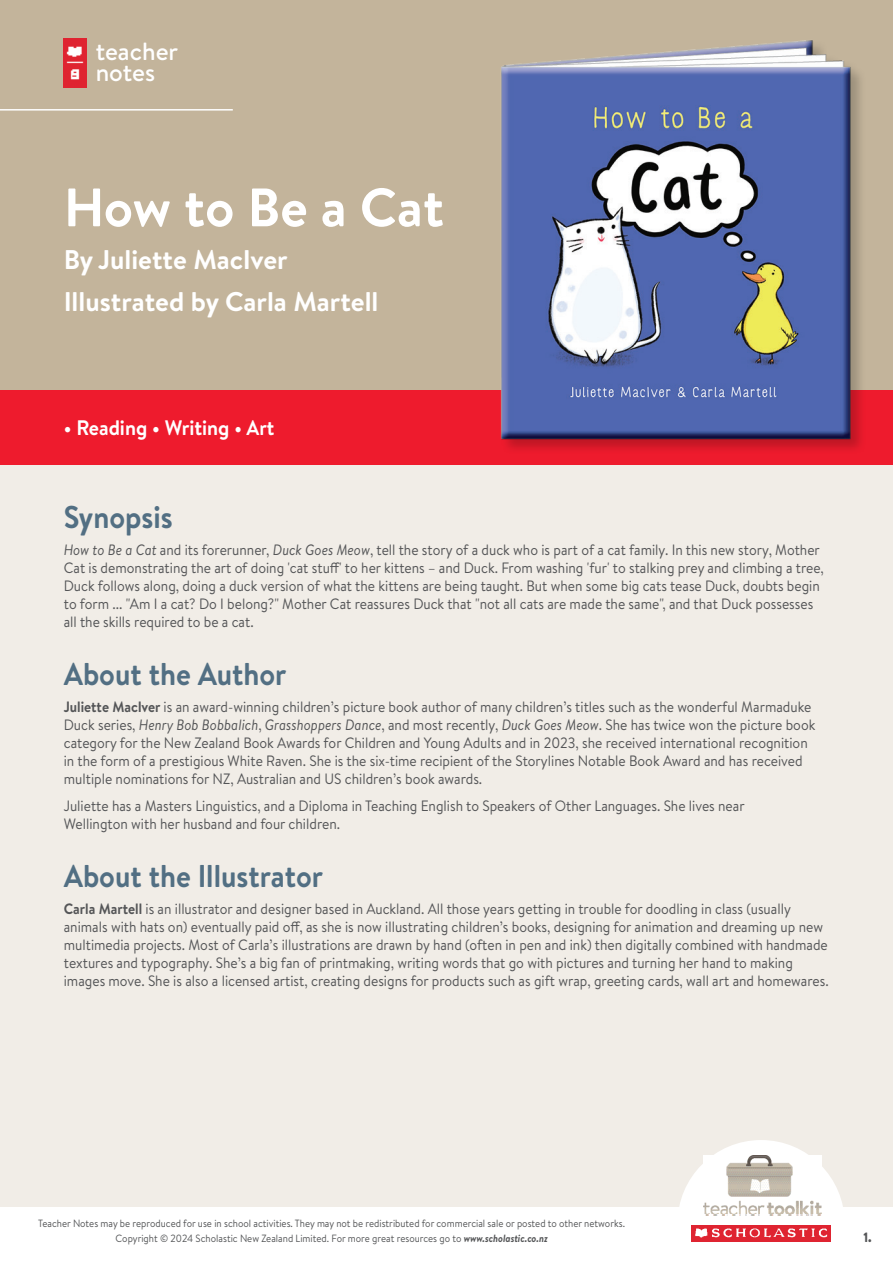
<style>
.page{position:relative;width:893px;height:1263px;background:#f1ede7}
.page>*{position:absolute;margin:0;border:0;box-sizing:border-box;transform-origin:0 0}
.t1{font:700 54px "Brandon Text";letter-spacing:-.005em;color:#fff}
.t2{font:700 31.5px "Brandon Text";color:#526f83;scale:.92 1}
.t3{font:700 27px/42.5px "Brandon Text";color:#fff}
.t4{font:500 24.9px/21.3px "Brandon Text";color:#fff}
.t5{font:700 21px "Brandon Text";color:#fff;scale:.95 1}
.t6{font:15px/18px "Brandon Text";color:#545557;scale:.92 1}
.t7{font:900 13.5px "Brandon Text";color:#545557;scale:.92 1}
.t8{font:10.5px/15px "Brandon Text";color:#545557;text-align:center;scale:.92 1}
.s1{font-style:italic}
.s2{font-weight:700}
.s3{font-weight:700;font-style:italic}
</style>
<div class="page">
<svg style="left:679px;top:1140px;width:164px;height:67px"></svg>
<div style="left:0;top:1207px;width:893px;height:56px;background:#fff"></div>
<img style="left:691px;top:1225px;width:139px;height:17px">
<img style="left:704px;top:1155px;width:118px;height:61px">
<div style="left:0;top:0;width:893px;height:399px;background:#c3b49b"></div>
<div style="left:0;top:391px;width:893px;height:74px;background:#ee1b2d"></div>
<img style="left:64px;top:38px;width:22px;height:49px">
<hr style="left:0;top:109px;width:233px;height:2px;background:#fff">
<img style="left:500px;top:40px;width:367px;height:410px">
<h3 class="t4" style="left:96px;top:40px;width:84px">teacher notes</h3>
<h1 class="t1" style="left:64px;top:170px;width:382px">How to Be a Cat</h1>
<h3 class="t3" style="left:64px;top:238px;width:316px">By Juliette MacIver<br>Illustrated by Carla Martell</h3>
<h3 class="t5" style="left:64px;top:413px;width:223px">• Reading • Writing • Art</h3>
<h2 class="t2" style="left:64px;top:496px;width:120px">Synopsis</h2>
<p class="t6" style="left:64px;top:540px;width:828px"><span class="s1">How to Be a Cat</span> and its forerunner, <span class="s1">Duck Goes Meow</span>, tell the story of a duck who is part of a cat family. In this new story, Mother Cat is demonstrating the art of doing 'cat stuff' to her kittens – and Duck. From washing 'fur' to stalking prey and climbing a tree, Duck follows along, doing a duck version of what the kittens are being taught. But when some big cats tease Duck, doubts begin to form ... "Am I a cat? Do I belong?" Mother Cat reassures Duck that "not all cats are made the same", and that Duck possesses all the skills required to be a cat.</p>
<h2 class="t2" style="left:64px;top:653px;width:244px">About the Author</h2>
<p class="t6" style="left:64px;top:697px;width:818px"><span class="s2">Juliette MacIver</span> is an award-winning children’s picture book author of many children’s titles such as the wonderful Marmaduke Duck series, <span class="s1">Henry Bob Bobbalich</span>, <span class="s1">Grasshoppers Dance</span>, and most recently, <span class="s1">Duck Goes Meow</span>. She has twice won the picture book category for the New Zealand Book Awards for Children and Young Adults and in 2023, she received international recognition in the form of a prestigious White Raven. She is the six-time recipient of the Storylines Notable Book Award and has received multiple nominations for NZ, Australian and US children’s book awards.</p>
<p class="t6" style="left:64px;top:796px;width:742px">Juliette has a Masters Linguistics, and a Diploma in Teaching English to Speakers of Other Languages. She lives near<br>Wellington with her husband and four children.</p>
<h2 class="t2" style="left:64px;top:854px;width:283px">About the Illustrator</h2>
<p class="t6" style="left:64px;top:899px;width:833px"><span class="s2">Carla Martell</span> is an illustrator and designer based in Auckland. All those years getting in trouble for doodling in class (usually animals with hats on) eventually paid off, as she is now illustrating children’s books, designing for animation and dreaming up new multimedia projects. Most of Carla’s illustrations are drawn by hand (often in pen and ink) then digitally combined with handmade textures and typography. She’s a big fan of printmaking, writing words that go with pictures and turning her hand to making images move. She is also a licensed artist, creating designs for products such as gift wrap, greeting cards, wall art and homewares.</p>
<p class="t8" style="left:38px;top:1215px;width:639px">Teacher Notes may be reproduced for use in school activities. They may not be redistributed for commercial sale or posted to other networks.<br>Copyright © 2024 Scholastic New Zealand Limited. For more great resources go to <span class="s3">www.scholastic.co.nz</span></p>
<p class="t7" style="left:863px;top:1227px;width:11px">1.</p>
</div>
